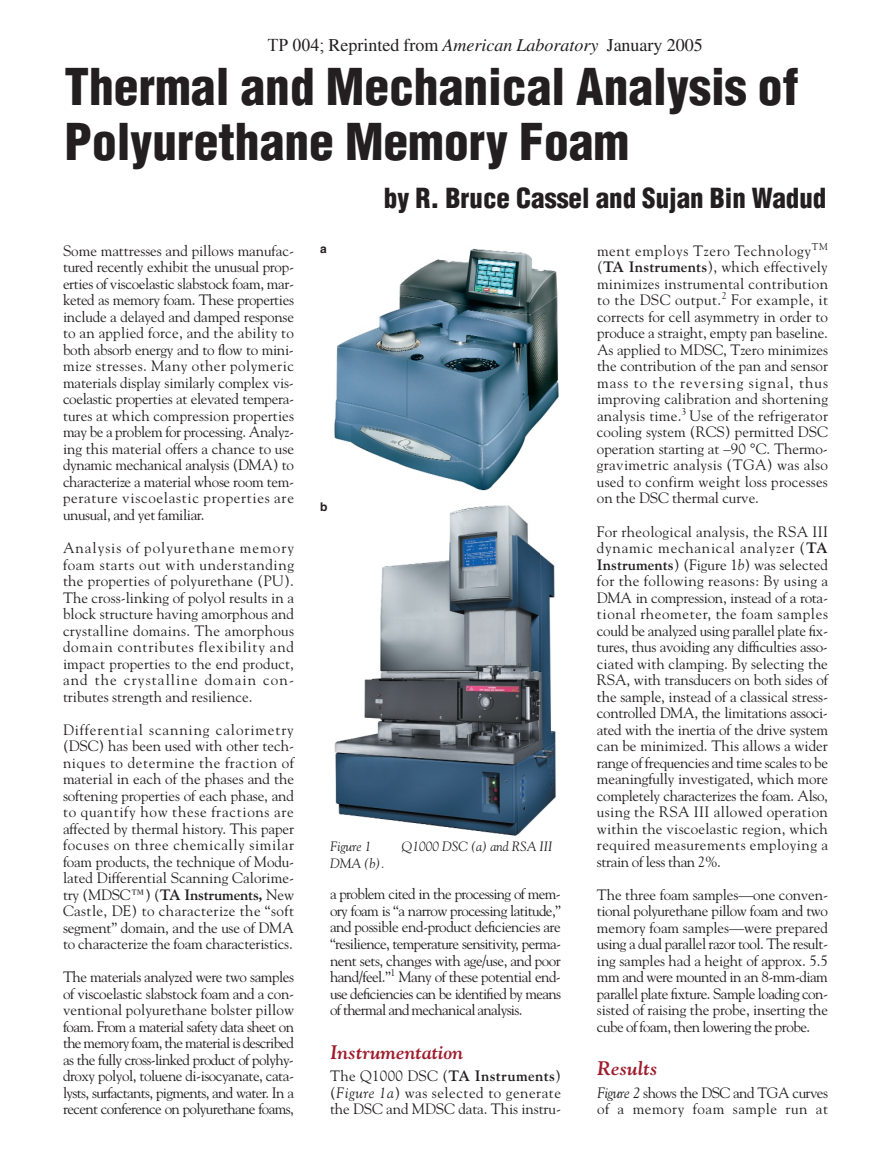
<style>
.page{position:relative;width:891px;height:1175px;background:#fff}
.page>*{position:absolute;margin:0;border:0;box-sizing:border-box;transform-origin:0 0}
.t1{font:900 condensed 49.5px/55.5px "Helvetica";color:#231f20}
.t2{font:900 condensed 27px "Helvetica";color:#231f20}
.t3{font:italic 700 19.5px "Goudy";color:#9e1d2d}
.t4{font:18px "Times";color:#231f20}
.t5{font:15px/16.5px "Goudy";letter-spacing:-.015em;color:#231f20;text-align:justify}
.t6{font:italic 13.5px "Goudy";letter-spacing:-.005em;color:#231f20}
.t7{font:700 12px "Helvetica";color:#231f20}
.s1{font-family:"Times New Roman"}
.s2{font-style:italic}
.s3{font-weight:700}
</style>
<div class="page">
<img style="left:334px;top:249px;width:225px;height:242px">
<img style="left:334px;top:505px;width:222px;height:331px">
<p class="t4" style="left:267px;top:38px;width:437px"><span class="s1">TP 004;</span> Reprinted from <span class="s2">American Laboratory</span> January 2005</p>
<h1 class="t1" style="left:64px;top:63px;width:736px">Thermal and Mechanical Analysis of<br>Polyurethane Memory Foam</h1>
<h2 class="t2" style="left:384px;top:188px;width:444px">by R. Bruce Cassel and Sujan Bin Wadud</h2>
<p class="t5" style="left:63px;top:243px;width:233px">Some mattresses and pillows manufac&shy;tured recently exhibit the unusual prop&shy;erties of viscoelastic slabstock foam, mar&shy;keted as memory foam. These properties include a delayed and damped response to an applied force, and the ability to both absorb energy and to flow to mini&shy;mize stresses. Many other polymeric materials display similarly complex vis&shy;coelastic properties at elevated tempera&shy;tures at which compression properties may be a problem for processing. Analyz&shy;ing this material offers a chance to use dynamic mechanical analysis (DMA) to characterize a material whose room tem&shy;perature viscoelastic properties are unusual, and yet familiar.</p>
<p class="t5" style="left:63px;top:540px;width:233px">Analysis of polyurethane memory foam starts out with understanding the properties of polyurethane (PU).<br>The cross-linking of polyol results in a block structure having amorphous and crystalline domains. The amorphous domain contributes flexibility and impact properties to the end product, and the crystalline domain con&shy;tributes strength and resilience.</p>
<p class="t5" style="left:63px;top:722px;width:233px">Differential scanning calorimetry (DSC) has been used with other tech&shy;niques to determine the fraction of material in each of the phases and the softening properties of each phase, and to quantify how these fractions are affected by thermal history. This paper focuses on three chemically similar foam products, the technique of Modu&shy;lated Differential Scanning Calorime&shy;try (MDSC™) (<span class="s3">TA Instruments,</span> New Castle, DE) to characterize the “soft segment” domain, and the use of DMA to characterize the foam characteristics.</p>
<p class="t5" style="left:63px;top:969px;width:233px">The materials analyzed were two samples of viscoelastic slabstock foam and a con&shy;ventional polyurethane bolster pillow foam. From a material safety data sheet on the memory foam, the material is described as the fully cross-linked product of polyhy&shy;droxy polyol, toluene di-isocyanate, cata&shy;lysts, surfactants, pigments, and water. In a recent conference on polyurethane foams,</p>
<p class="t5" style="left:597px;top:243px;width:233px">ment employs Tzero Technology<sup>TM </sup>(<span class="s3">TA Instruments</span>), which effectively minimizes instrumental contribution to the DSC output.<sup>2</sup> For example, it corrects for cell asymmetry in order to produce a straight, empty pan baseline.<br>As applied to MDSC, Tzero minimizes the contribution of the pan and sensor mass to the reversing signal, thus improving calibration and shortening analysis time.<sup>3</sup> Use of the refrigerator cooling system (RCS) permitted DSC operation starting at –90 °C. Thermo&shy;gravimetric analysis (TGA) was also used to confirm weight loss processes on the DSC thermal curve.</p>
<p class="t5" style="left:597px;top:524px;width:233px">For rheological analysis, the RSA III dynamic mechanical analyzer (<span class="s3">TA Instruments</span>) (Figure 1<span class="s2">b</span>) was selected for the following reasons: By using a DMA in compression, instead of a rota&shy;tional rheometer, the foam samples could be analyzed using parallel plate fix&shy;tures, thus avoiding any difficulties asso&shy;ciated with clamping. By selecting the RSA, with transducers on both sides of the sample, instead of a classical stress&shy;controlled DMA, the limitations associ&shy;ated with the inertia of the drive system can be minimized. This allows a wider range of frequencies and time scales to be meaningfully investigated, which more completely characterizes the foam. Also, using the RSA III allowed operation within the viscoelastic region, which required measurements employing a strain of less than 2%.</p>
<p class="t5" style="left:597px;top:887px;width:233px">The three foam samples—one conven&shy;tional polyurethane pillow foam and two memory foam samples—were prepared using a dual parallel razor tool. The result&shy;ing samples had a height of approx. 5.5 mm and were mounted in an 8-mm-diam parallel plate fixture. Sample loading con&shy;sisted of raising the probe, inserting the cube of foam, then lowering the probe.</p>
<h3 class="t3" style="left:597px;top:1061px;width:62px">Results</h3>
<p class="t5" style="left:597px;top:1085px;width:233px"><span class="s2">Figure 2</span> shows the DSC and TGA curves of a memory foam sample run at</p>
<p class="t7" style="left:320px;top:245px;width:8px">a</p>
<p class="t7" style="left:320px;top:502px;width:9px">b</p>
<p class="t6" style="left:330px;top:841px;width:43px">Figure 1</p>
<p class="t6" style="left:402px;top:841px;width:152px">Q1000 DSC (a) and RSA III</p>
<p class="t6" style="left:330px;top:857px;width:57px">DMA (b).</p>
<p class="t5" style="left:330px;top:887px;width:233px">a problem cited in the processing of mem&shy;ory foam is “a narrow processing latitude,” and possible end-product deficiencies are “resilience, temperature sensitivity, perma&shy;nent sets, changes with age/use, and poor hand/feel.”<sup>1</sup> Many of these potential end&shy;use deficiencies can be identified by means of thermal and mechanical analysis.</p>
<h3 class="t3" style="left:330px;top:1044px;width:135px">Instrumentation</h3>
<p class="t5" style="left:330px;top:1068px;width:233px">The Q1000 DSC (<span class="s3">TA Instruments</span>) (<span class="s2">Figure 1a</span>) was selected to generate the DSC and MDSC data. This instru-</p>
</div>
